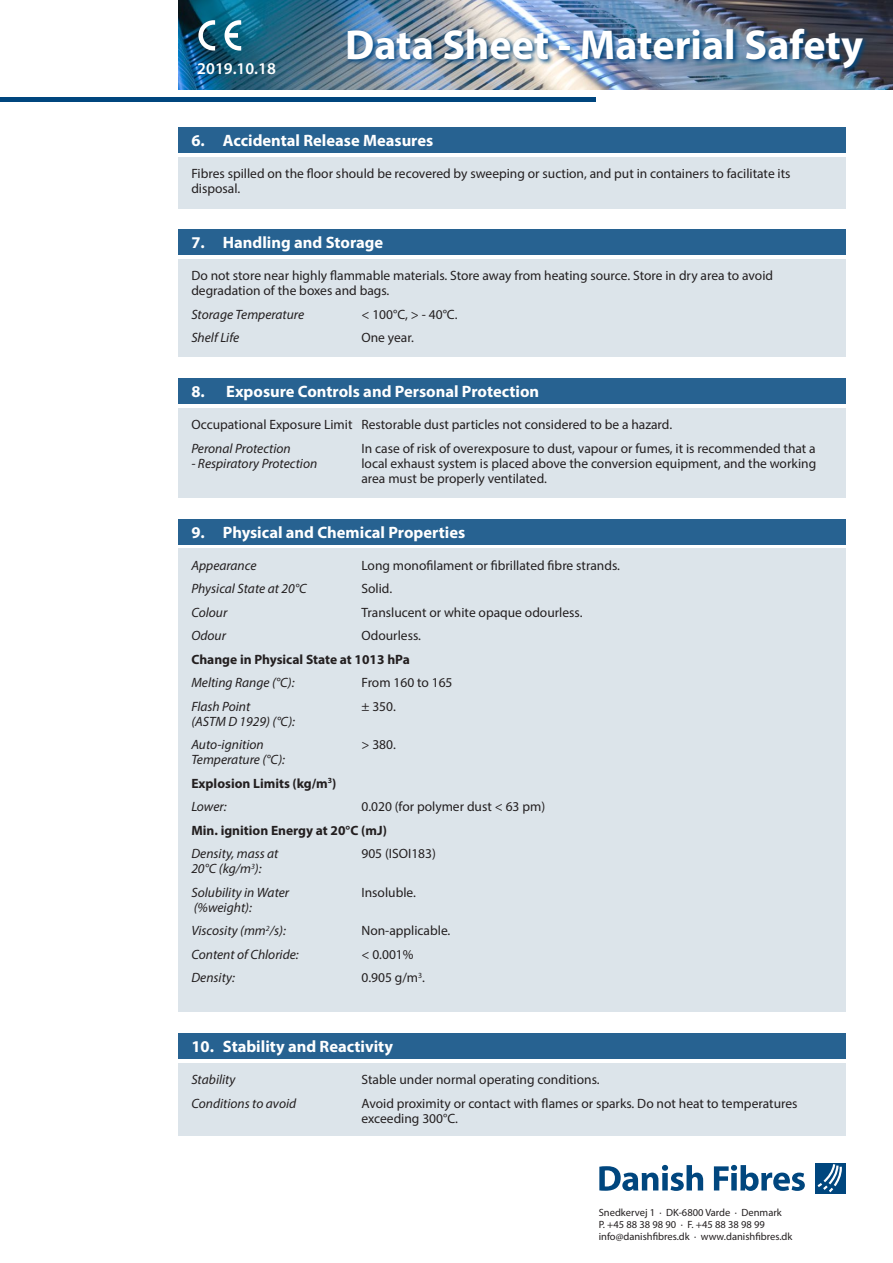
<style>
.page{position:relative;width:893px;height:1263px;background:#fff}
.page>*{position:absolute;margin:0;border:0;box-sizing:border-box;transform-origin:0 0}
.t1{font:700 42px "Myriad Pro";color:#fff}
.Mellem{font:700 16.5px "Myriad Pro";color:#fff}
.Mellem-2{font:600 16.5px "Myriad Pro";color:#fff}
.Brød{font:13.5px/15px "Myriad Pro";color:#231f20}
.Brød-2{font:italic 13.5px "Myriad Pro";color:#231f20}
.Brød-3{font:700 13.5px "Myriad Pro";color:#231f20}
.t2{font:10.5px "Myriad Pro";color:#231f20}
</style>
<div class="page">
<hr style="left:0;top:98px;width:595px;height:4px;background:#00467e">
<img style="left:179px;top:0;width:714px;height:89px">
<img style="left:346px;top:27px;width:523px;height:48px">
<div style="left:179px;top:259px;width:667px;height:98px;background:#dce4ea"></div>
<div style="left:179px;top:230px;width:667px;height:25px;background:#276291"></div>
<div style="left:179px;top:408px;width:667px;height:89px;background:#dce4ea"></div>
<div style="left:179px;top:378px;width:667px;height:26px;background:#276291"></div>
<div style="left:179px;top:549px;width:667px;height:463px;background:#dce4ea"></div>
<div style="left:179px;top:519px;width:667px;height:25px;background:#276291"></div>
<div style="left:179px;top:1063px;width:667px;height:72px;background:#dce4ea"></div>
<div style="left:179px;top:1033px;width:667px;height:26px;background:#276291"></div>
<div style="left:179px;top:157px;width:667px;height:51px;background:#dce4ea"></div>
<div style="left:179px;top:128px;width:667px;height:25px;background:#276291"></div>
<svg style="left:198px;top:20px;width:17px;height:31px"></svg>
<svg style="left:225px;top:20px;width:16px;height:31px"></svg>
<svg style="left:599px;top:1165px;width:104px;height:26px"></svg>
<svg style="left:714px;top:1165px;width:91px;height:26px"></svg>
<div style="left:815px;top:1163px;width:31px;height:31px;background:#00467e"></div>
<svg style="left:818px;top:1164px;width:24px;height:28px"></svg>
<p class="Mellem-2" style="left:197px;top:58px;width:80px">2019.10.18</p>
<p class="t1" style="left:345px;top:18px;width:519px">Data Sheet - Material Safety</p>
<p class="Mellem" style="left:191px;top:130px;width:243px">6. Accidental Release Measures</p>
<p class="Brød" style="left:191px;top:166px;width:601px">Fibres spilled on the floor should be recovered by sweeping or suction, and put in containers to facilitate its disposal.</p>
<p class="Mellem" style="left:191px;top:232px;width:193px">7. Handling and Storage</p>
<p class="Brød" style="left:191px;top:268px;width:583px">Do not store near highly flammable materials. Store away from heating source. Store in dry area to avoid degradation of the boxes and bags.</p>
<p class="Brød-2" style="left:191px;top:306px;width:114px">Storage Temperature</p>
<p class="Brød" style="left:361px;top:307px;width:98px">&lt; 100°C, &gt; - 40°C.</p>
<p class="Brød-2" style="left:191px;top:330px;width:49px">Shelf Life</p>
<p class="Brød" style="left:361px;top:330px;width:54px">One year.</p>
<p class="Mellem" style="left:191px;top:381px;width:349px">8. Exposure Controls and Personal Protection</p>
<p class="Brød" style="left:191px;top:417px;width:482px">Occupational Exposure Limit Restorable dust particles not considered to be a hazard.</p>
<p class="Brød-2" style="left:191px;top:440px;width:101px">Peronal Protection</p>
<p class="Brød" style="left:361px;top:440px;width:456px">In case of risk of overexposure to dust, vapour or fumes, it is recommended that a</p>
<p class="Brød-2" style="left:191px;top:455px;width:127px">- Respiratory Protection</p>
<p class="Brød" style="left:361px;top:455px;width:456px">local exhaust system is placed above the conversion equipment, and the working area must be properly ventilated.</p>
<p class="Mellem" style="left:191px;top:521px;width:275px">9. Physical and Chemical Properties</p>
<p class="Brød-2" style="left:191px;top:557px;width:67px">Appearance</p>
<p class="Brød" style="left:361px;top:557px;width:260px">Long monofilament or fibrillated fibre strands.</p>
<p class="Brød-2" style="left:191px;top:580px;width:117px">Physical State at 20°C</p>
<p class="Brød" style="left:361px;top:581px;width:32px">Solid.</p>
<p class="Brød-2" style="left:191px;top:604px;width:37px">Colour</p>
<p class="Brød" style="left:361px;top:604px;width:223px">Translucent or white opaque odourless.</p>
<p class="Brød-2" style="left:191px;top:627px;width:36px">Odour</p>
<p class="Brød" style="left:361px;top:628px;width:61px">Odourless.</p>
<p class="Brød-3" style="left:191px;top:650px;width:220px">Change in Physical State at 1013 hPa</p>
<p class="Brød-2" style="left:191px;top:674px;width:105px">Melting Range (°C):</p>
<p class="Brød" style="left:361px;top:675px;width:93px">From 160 to 165</p>
<p class="Brød-2" style="left:191px;top:698px;width:61px">Flash Point</p>
<p class="Brød" style="left:361px;top:698px;width:36px">± 350.</p>
<p class="Brød-2" style="left:191px;top:713px;width:105px">(ASTM D 1929) (°C):</p>
<p class="Brød-2" style="left:191px;top:736px;width:74px">Auto-ignition</p>
<p class="Brød" style="left:361px;top:737px;width:36px">&gt; 380.</p>
<p class="Brød-2" style="left:191px;top:751px;width:95px">Temperature (°C):</p>
<p class="Brød-3" style="left:191px;top:774px;width:147px">Explosion Limits (kg/m<sup>3</sup>)</p>
<p class="Brød-2" style="left:191px;top:798px;width:37px">Lower:</p>
<p class="Brød" style="left:361px;top:799px;width:185px">0.020 (for polymer dust &lt; 63 pm)</p>
<p class="Brød-3" style="left:191px;top:821px;width:197px">Min. ignition Energy at 20°C (mJ)</p>
<p class="Brød-2" style="left:191px;top:845px;width:89px">Density, mass at</p>
<p class="Brød" style="left:361px;top:846px;width:76px">905 (ISOI183)</p>
<p class="Brød-2" style="left:191px;top:860px;width:72px">20°C (kg/m<sup>3</sup>):</p>
<p class="Brød-2" style="left:191px;top:884px;width:99px">Solubility in Water</p>
<p class="Brød" style="left:361px;top:884px;width:56px">Insoluble.</p>
<p class="Brød-2" style="left:194px;top:899px;width:60px">(%weight):</p>
<p class="Brød-2" style="left:191px;top:922px;width:96px">Viscosity (mm<sup>2</sup>/s):</p>
<p class="Brød" style="left:361px;top:923px;width:90px">Non-applicable.</p>
<p class="Brød-2" style="left:191px;top:946px;width:109px">Content of Chloride:</p>
<p class="Brød" style="left:361px;top:946px;width:54px">&lt; 0.001%</p>
<p class="Brød-2" style="left:191px;top:969px;width:45px">Density:</p>
<p class="Brød" style="left:361px;top:970px;width:65px">0.905 g/m<sup>3</sup>.</p>
<p class="Mellem" style="left:191px;top:1036px;width:203px">10. Stability and Reactivity</p>
<p class="Brød-2" style="left:191px;top:1071px;width:46px">Stability</p>
<p class="Brød" style="left:361px;top:1072px;width:240px">Stable under normal operating conditions.</p>
<p class="Brød-2" style="left:191px;top:1095px;width:106px">Conditions to avoid</p>
<p class="Brød" style="left:361px;top:1095px;width:438px">Avoid proximity or contact with flames or sparks. Do not heat to temperatures exceeding 300°C.</p>
<p class="t2" style="left:599px;top:1205px;width:185px">Snedkervej 1 · DK-6800 Varde · Denmark</p>
<p class="t2" style="left:599px;top:1217px;width:168px">P. +45 88 38 98 90 · F. +45 88 38 98 99</p>
<p class="t2" style="left:599px;top:1229px;width:195px">info@danishfibres.dk · www.danishfibres.dk</p>
</div>
